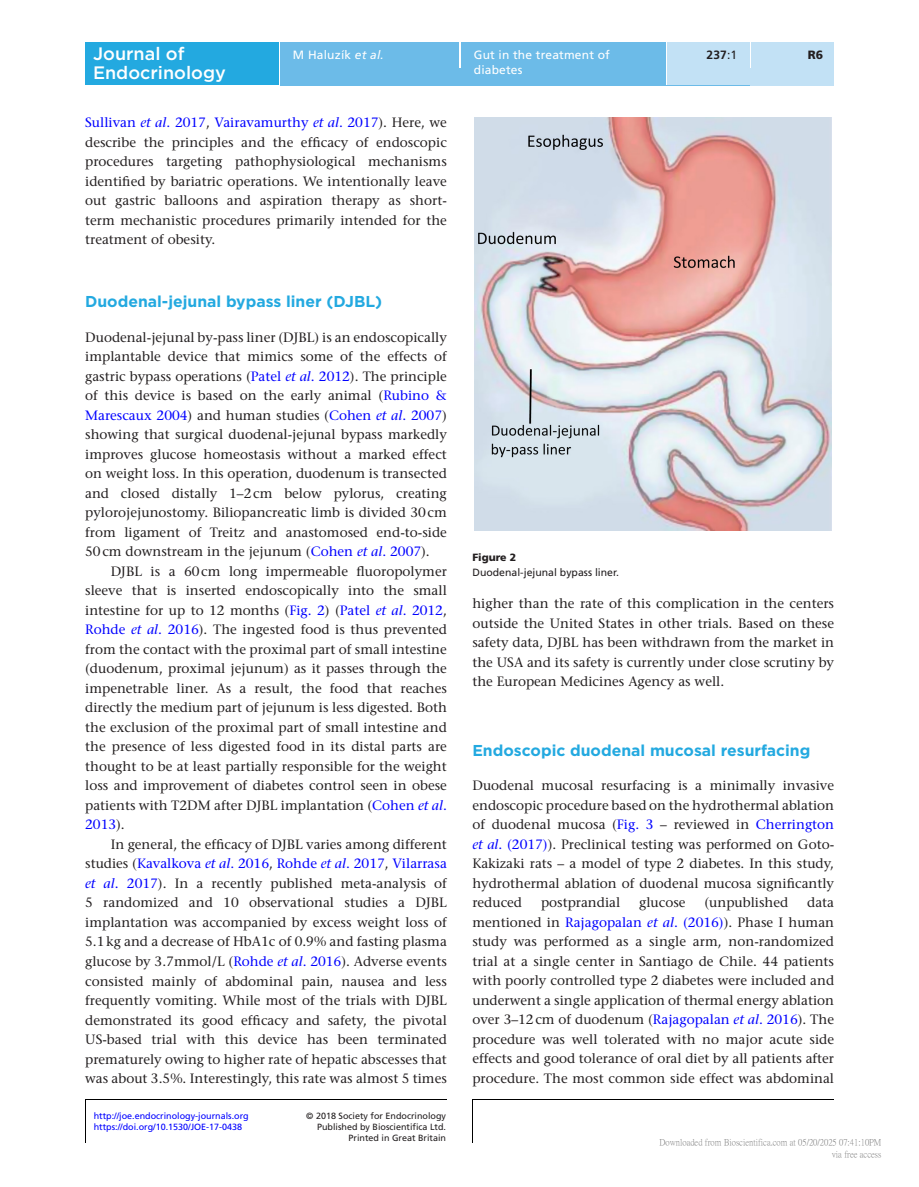
<style>
.page{position:relative;width:919px;height:1187px;background:#fff}
.page>*{position:absolute;margin:0;border:0;box-sizing:border-box;transform-origin:0 0}
.t1{font:500 18px "Gotham";color:#fff}
.t2{font:700 15.75px "Gotham";color:#23a9e0}
.TXT{font:500 13.5px/19.5px "Stone Serif Std";color:#231f20;text-align:justify}
.TXI{font:500 13.5px/19.5px "Stone Serif Std";color:#231f20;text-align:justify}
.t3{font:12px "Frutiger LT Std";letter-spacing:.015em;color:#fff}
.t4{font:700 12px "Frutiger LT Std";color:#231f20}
.t5{font:900 12px "Frutiger LT Std";color:#231f20}
.FC{font:10.5px "Frutiger LT Std";color:#231f20}
.FC-2{font:900 10.5px "Frutiger LT Std";color:#231f20}
.t6{font:9px/10.8px "Frutiger LT Std";color:#231f20;text-align:right}
.t7{font:9px "Frutiger LT Std";color:#00f}
.t8{font:9px/12px "P Ming Li U";color:rgb(0 0 0/.5);text-align:right}
.s1{font-style:italic}
.s2{font-weight:400}
.s3{color:#00f}
.s4{font-style:italic;color:#00f}
</style>
<div class="page">
<hr style="left:472px;top:1099px;width:1px;height:43px;background:#000">
<hr style="left:472px;top:1099px;width:362px;height:1px;background:#000">
<hr style="left:85px;top:1099px;width:1px;height:43px;background:#000">
<hr style="left:85px;top:1099px;width:362px;height:1px;background:#000">
<div style="left:85px;top:43px;width:194px;height:42px;background:#23a9e0"></div>
<div style="left:280px;top:51px;width:554px;height:34px;background:#6cbbe8"></div>
<div style="left:280px;top:43px;width:179px;height:8px;background:#6cbbe8"></div>
<hr style="left:459px;top:43px;width:2px;height:25px;background:#fff">
<div style="left:461px;top:43px;width:205px;height:42px;background:#6cbbe8"></div>
<hr style="left:666px;top:43px;width:1px;height:42px;background:#fff">
<div style="left:667px;top:43px;width:83px;height:42px;background:#c2e1f5"></div>
<div style="left:750px;top:68px;width:84px;height:17px;background:#c2e1f5"></div>
<svg style="left:750px;top:51px;width:1px;height:17px"></svg>
<div style="left:751px;top:43px;width:83px;height:25px;background:#c2e1f5"></div>
<img style="left:474px;top:117px;width:357px;height:413px">
<h1 class="t1" style="left:93px;top:41px;width:93px">Journal of</h1>
<p class="t3" style="left:293px;top:48px;width:92px">M Haluzík <span class="s1">et al.</span></p>
<p class="t4" style="left:706px;top:48px;width:32px">237<span class="s2">:1</span></p>
<h1 class="t1" style="left:93px;top:61px;width:134px">Endocrinology</h1>
<p class="TXT" style="left:85px;top:113px;width:363px"><span class="s3">Sullivan</span> <span class="s4">et al</span><span class="s3">. 2017</span>, <span class="s3">Vairavamurthy</span> <span class="s4">et al</span><span class="s3">. 2017</span>). Here, we describe the principles and the efficacy of endoscopic procedures targeting pathophysiological mechanisms identified by bariatric operations. We intentionally leave out gastric balloons and aspiration therapy as short&shy;term mechanistic procedures primarily intended for the treatment of obesity.</p>
<p class="t3" style="left:474px;top:48px;width:137px">Gut in the treatment of</p>
<p class="t5" style="left:807px;top:48px;width:17px">R6</p>
<p class="t3" style="left:474px;top:63px;width:50px">diabetes</p>
<h1 class="t2" style="left:85px;top:291px;width:298px">Duodenal-jejunal bypass liner (DJBL)</h1>
<p class="TXT" style="left:85px;top:327px;width:363px">Duodenal-jejunal by-pass liner (DJBL) is an endoscopically implantable device that mimics some of the effects of gastric bypass operations (<span class="s3">Patel</span> <span class="s4">et al</span><span class="s3">. 2012</span>). The principle of this device is based on the early animal (<span class="s3">Rubino &amp; Marescaux 2004</span>) and human studies (<span class="s3">Cohen</span> <span class="s4">et al</span><span class="s3">. 2007</span>) showing that surgical duodenal-jejunal bypass markedly improves glucose homeostasis without a marked effect on weight loss. In this operation, duodenum is transected and closed distally 1–2cm below pylorus, creating pylorojejunostomy. Biliopancreatic limb is divided 30cm from ligament of Treitz and anastomosed end-to-side 50cm downstream in the jejunum (<span class="s3">Cohen</span> <span class="s4">et al</span><span class="s3">. 2007</span>).</p>
<p class="TXI" style="left:85px;top:561px;width:363px;text-indent:26px">DJBL is a 60cm long impermeable fluoropolymer sleeve that is inserted endoscopically into the small intestine for up to 12 months (<span class="s3">Fig. 2</span>) (<span class="s3">Patel</span> <span class="s4">et al</span><span class="s3">. 2012</span>, <span class="s3">Rohde</span> <span class="s4">et al</span><span class="s3">. 2016</span>). The ingested food is thus prevented from the contact with the proximal part of small intestine (duodenum, proximal jejunum) as it passes through the impenetrable liner. As a result, the food that reaches directly the medium part of jejunum is less digested. Both the exclusion of the proximal part of small intestine and the presence of less digested food in its distal parts are thought to be at least partially responsible for the weight loss and improvement of diabetes control seen in obese patients with T2DM after DJBL implantation (<span class="s3">Cohen</span> <span class="s4">et al</span><span class="s3">.<br>2013</span>).</p>
<p class="TXI" style="left:85px;top:834px;width:363px;text-indent:26px">In general, the efficacy of DJBL varies among different studies (<span class="s3">Kavalkova</span> <span class="s4">et al</span><span class="s3">. 2016</span>, <span class="s3">Rohde</span> <span class="s4">et al</span><span class="s3">. 2017</span>, <span class="s3">Vilarrasa </span><span class="s4">et al</span><span class="s3">. 2017</span>). In a recently published meta-analysis of 5 randomized and 10 observational studies a DJBL implantation was accompanied by excess weight loss of 5.1kg and a decrease of HbA1c of 0.9% and fasting plasma glucose by 3.7mmol/L (<span class="s3">Rohde</span> <span class="s4">et al</span><span class="s3">. 2016</span>). Adverse events consisted mainly of abdominal pain, nausea and less frequently vomiting. While most of the trials with DJBL demonstrated its good efficacy and safety, the pivotal US-based trial with this device has been terminated prematurely owing to higher rate of hepatic abscesses that was about 3.5%. Interestingly, this rate was almost 5 times</p>
<p class="t7" style="left:94px;top:1110px;width:157px">http://joe.endocrinology-journals.org</p>
<p class="t6" style="left:306px;top:1110px;width:141px">© 2018 Society for Endocrinology<br>Published by Bioscientifica Ltd.<br>Printed in Great Britain</p>
<p class="t7" style="left:94px;top:1121px;width:150px">https://doi.org/10.1530/JOE-17-0438</p>
<p class="FC-2" style="left:472px;top:551px;width:45px">Figure 2</p>
<p class="FC" style="left:472px;top:566px;width:148px">Duodenal-jejunal bypass liner.</p>
<p class="TXI" style="left:472px;top:593px;width:363px">higher than the rate of this complication in the centers outside the United States in other trials. Based on these safety data, DJBL has been withdrawn from the market in the USA and its safety is currently under close scrutiny by the European Medicines Agency as well.</p>
<h1 class="t2" style="left:472px;top:740px;width:339px">Endoscopic duodenal mucosal resurfacing</h1>
<p class="TXT" style="left:472px;top:775px;width:363px">Duodenal mucosal resurfacing is a minimally invasive endoscopic procedure based on the hydrothermal ablation of duodenal mucosa (<span class="s3">Fig. 3</span> – reviewed in <span class="s3">Cherrington </span><span class="s4">et al</span><span class="s3">. (2017)</span>). Preclinical testing was performed on Goto-Kakizaki rats – a model of type 2 diabetes. In this study, hydrothermal ablation of duodenal mucosa significantly reduced</p>
<p class="TXT" style="left:472px;top:892px;width:363px;text-indent:335px">data mentioned in <span class="s3">Rajagopalan</span> <span class="s4">et al</span><span class="s3">. (2016)</span>). Phase I human study was performed as a single arm, non-randomized trial at a single center in Santiago de Chile. 44 patients with poorly controlled type 2 diabetes were included and underwent a single application of thermal energy ablation over 3–12cm of duodenum (<span class="s3">Rajagopalan</span> <span class="s4">et al</span><span class="s3">. 2016</span>). The procedure was well tolerated with no major acute side effects and good tolerance of oral diet by all patients after procedure. The most common side effect was abdominal</p>
<p class="TXT" style="left:541px;top:892px;width:81px">postprandial</p>
<p class="TXT" style="left:639px;top:892px;width:48px">glucose</p>
<p class="TXT" style="left:704px;top:892px;width:85px">(unpublished</p>
<p class="t8" style="left:659px;top:1136px;width:223px">Downloaded from Bioscientifica.com at 05/20/2025 07:41:10PM via free access</p>
</div>
